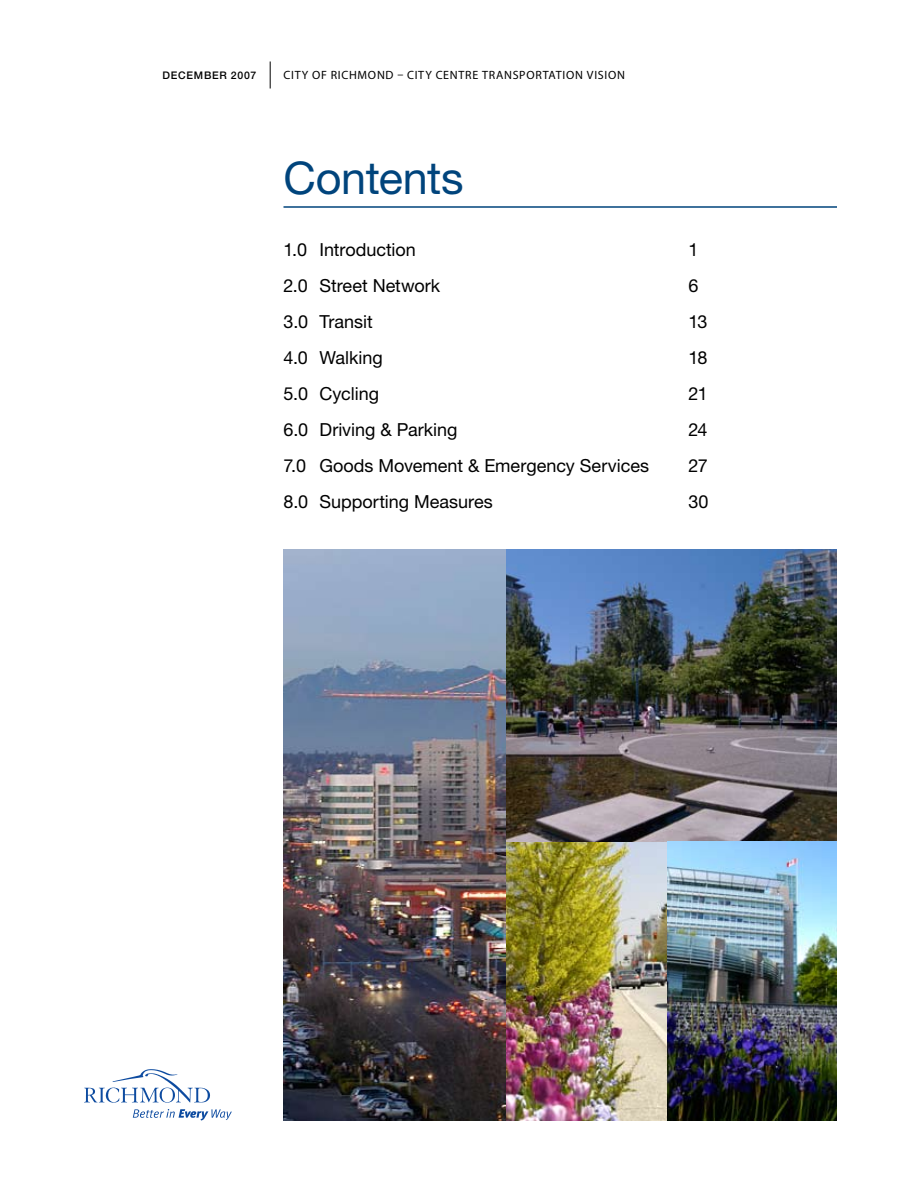
<style>
.page{position:relative;width:918px;height:1188px;background:#fff}
.page>*{position:absolute;margin:0;border:0;box-sizing:border-box;transform-origin:0 0}
.t1{font:45px "Helvetica Neue LT Std";letter-spacing:-.01em;color:#00447c}
.t2{font:18px "Helvetica Neue LT Std";color:#000}
.t3{font:12px "Myriad Pro";letter-spacing:.06em;color:#000}
.t4{font:500 10.5px "Helvetica Neue LT Std";letter-spacing:.07em;color:#000}
</style>
<div class="page">
<hr style="left:284px;top:206px;width:553px;height:2px;background:#00447c">
<svg style="left:270px;top:62px;width:1px;height:26px"></svg>
<img style="left:506px;top:842px;width:162px;height:278px">
<img style="left:506px;top:549px;width:331px;height:293px">
<img style="left:668px;top:842px;width:169px;height:278px">
<img style="left:284px;top:549px;width:222px;height:571px">
<svg style="left:84px;top:1069px;width:126px;height:34px"></svg>
<svg style="left:133px;top:1109px;width:99px;height:11px"></svg>
<p class="t4" style="left:163px;top:69px;width:95px">DECEMBER 2007</p>
<p class="t3" style="left:284px;top:68px;width:138px">CITY OF RICHMOND – CITY</p>
<p class="t3" style="left:436px;top:68px;width:22px">CENTR</p>
<p class="t3" style="left:472px;top:68px;width:92px">E TRANSPORTATION</p>
<p class="t3" style="left:587px;top:68px;width:25px">VISION</p>
<p class="t1" style="left:284px;top:151px;width:182px">Contents</p>
<p class="t2" style="left:284px;top:239px;width:134px">1.0 Introduction</p>
<p class="t2" style="left:688px;top:239px;width:12px">1</p>
<p class="t2" style="left:284px;top:275px;width:158px">2.0 Street Network</p>
<p class="t2" style="left:688px;top:275px;width:12px">6</p>
<p class="t2" style="left:284px;top:311px;width:91px">3.0 Transit</p>
<p class="t2" style="left:688px;top:311px;width:20px">13</p>
<p class="t2" style="left:284px;top:347px;width:101px">4.0 Walking</p>
<p class="t2" style="left:688px;top:347px;width:20px">18</p>
<p class="t2" style="left:284px;top:383px;width:97px">5.0 Cycling</p>
<p class="t2" style="left:688px;top:383px;width:21px">21</p>
<p class="t2" style="left:284px;top:419px;width:175px">6.0 Driving &amp; Parking</p>
<p class="t2" style="left:688px;top:419px;width:21px">24</p>
<p class="t2" style="left:284px;top:455px;width:367px">7.0 Goods Movement &amp; Emergency Services</p>
<p class="t2" style="left:688px;top:455px;width:21px">27</p>
<p class="t2" style="left:284px;top:491px;width:211px">8.0 Supporting Measures</p>
<p class="t2" style="left:688px;top:491px;width:22px">30</p>
</div>
